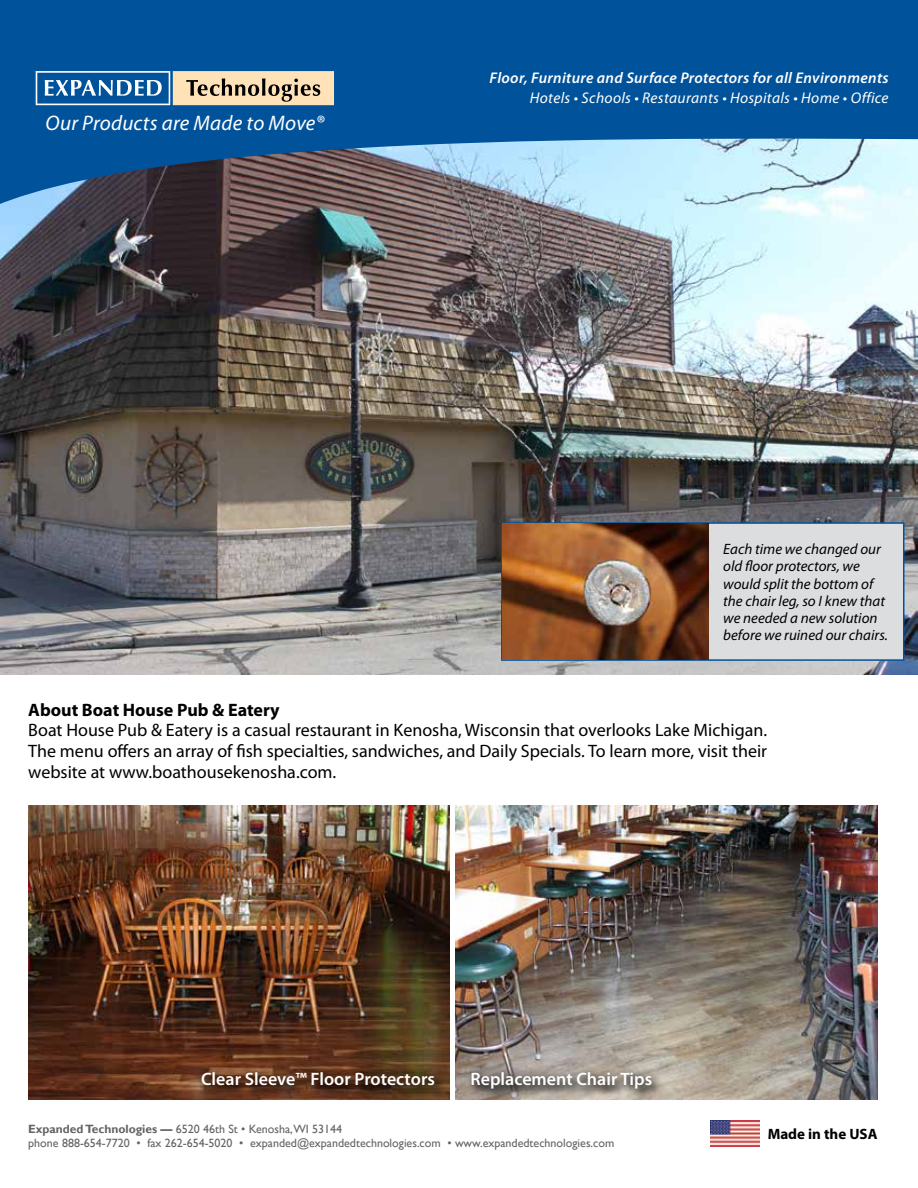
<style>
.page{position:relative;width:918px;height:1188px;background:#fff}
.page>*{position:absolute;margin:0;border:0;box-sizing:border-box;transform-origin:0 0}
.t1{font:italic 21.15px "Myriad Pro";letter-spacing:.01em;color:#fff}
.t2{font:18px/20.7px "Myriad Pro";color:#000;text-align:justify}
.t3{font:600 18px "Myriad Pro";color:#fff}
.t4{font:700 18px "Myriad Pro";color:#000}
.t5{font:italic 600 15.45px "Myriad Pro";letter-spacing:.02em;color:#fff}
.t6{font:italic 15.45px "Myriad Pro";letter-spacing:.02em;color:#fff}
.t7{font:italic 15px/17.2px "Myriad Pro";color:#000}
.t8{font:700 15px "Myriad Pro";color:#000}
.t9{font:12px/14.4px "Gill Sans";color:#636466}
.s1{font-weight:700}
</style>
<div class="page">
<img style="left:0;top:237px;width:918px;height:437px">
<img style="left:710px;top:1120px;width:50px;height:26px">
<svg style="left:0;top:0;width:918px;height:237px;fill:#00529b"></svg>
<svg style="left:36px;top:71px;width:298px;height:34px"></svg>
<img style="left:28px;top:805px;width:422px;height:295px">
<img style="left:456px;top:805px;width:422px;height:295px">
<svg style="left:468px;top:1070px;width:196px;height:30px"></svg>
<div style="left:462px;top:1063px;width:199px;height:34px;background:#000;opacity:.75"></div>
<svg style="left:199px;top:1070px;width:248px;height:29px"></svg>
<div style="left:193px;top:1063px;width:251px;height:31px;background:#000;opacity:.75"></div>
<svg style="left:500px;top:522px;width:405px;height:140px"></svg>
<img style="left:502px;top:524px;width:207px;height:135px">
<p class="t1" style="left:46px;top:110px;width:280px">Our Products are Made to Move®</p>
<p class="t5" style="left:490px;top:68px;width:400px">Floor, Furniture and Surface Protectors for all Environments</p>
<p class="t6" style="left:530px;top:88px;width:360px">Hotels • Schools • Restaurants • Hospitals • Home • Office</p>
<p class="t7" style="left:723px;top:540px;width:166px">Each time we changed our old floor protectors, we would split the bottom of the chair leg, so I knew that we needed a new solution before we ruined our chairs.</p>
<p class="t4" style="left:28px;top:698px;width:253px">About Boat House Pub &amp; Eatery</p>
<p class="t2" style="left:28px;top:720px;width:740px">Boat House Pub &amp; Eatery is a casual restaurant in Kenosha, Wisconsin that overlooks Lake Michigan.<br>The menu offers an array of fish specialties, sandwiches, and Daily Specials. To learn more, visit their website at www.boathousekenosha.com.</p>
<p class="t3" style="left:201px;top:1067px;width:235px">Clear Sleeve™ Floor Protectors</p>
<p class="t3" style="left:471px;top:1067px;width:183px">Replacement Chair Tips</p>
<p class="t9" style="left:28px;top:1122px;width:588px"><span class="s1">Expanded Technologies —</span> 6520 46th St • Kenosha,WI 53144<br>phone 888-654-7720 • fax 262-654-5020 • expanded@expandedtechnologies.com • www.expandedtechnologies.com</p>
<p class="t8" style="left:768px;top:1124px;width:111px">Made in the USA</p>
</div>
